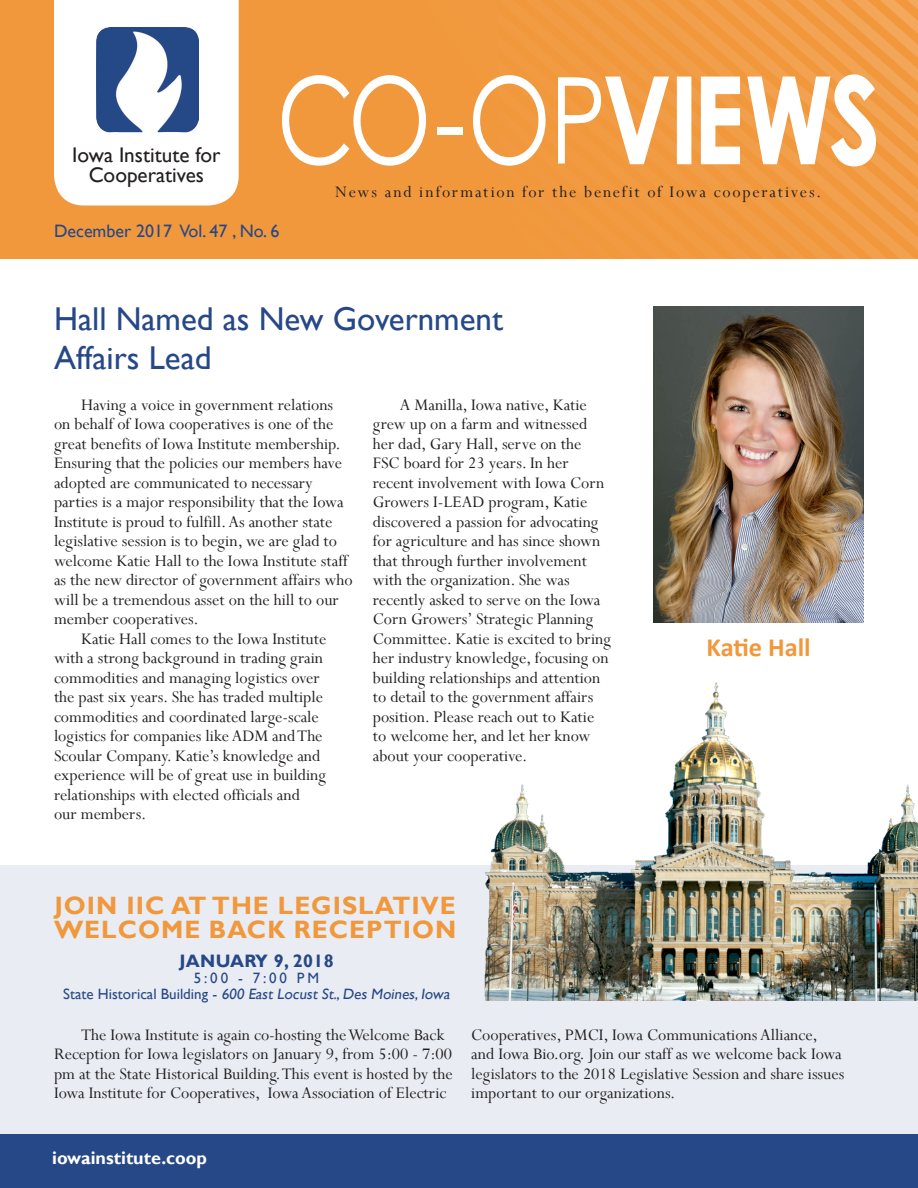
<style>
.page{position:relative;width:918px;height:1188px;background:#fff}
.page>*{position:absolute;margin:0;border:0;box-sizing:border-box;transform-origin:0 0}
.t1{font:120px "Century Gothic";color:#fff;scale:.8 1}
.t2{font:33px/39px "Gill Sans";color:#274887}
.t3{font:700 26.4px "Calibri";color:#f1983d}
.t4{font:700 25.2px/24px "Gill Sans";letter-spacing:.04em;color:#f1983d}
.t5{font:21.15px "Gill Sans";color:#231f20}
.Paragraph_Style_1{font:18px/19.5px "Perpetua";color:#231f20}
.Paragraph_Style_1-2{font:18px "Perpetua";letter-spacing:.095em;color:#231f20}
.t6{font:18px "Gill Sans";color:#274887}
.t7{font:700 18px "Gill Sans";color:#fff}
.t8{font:700 18px "Gill Sans";letter-spacing:.02em;color:#274887}
.t9{font:15px/16.2px "Gill Sans";color:#274887;text-align:center}
.s1{font-weight:700}
</style>
<div class="page">
<div style="left:0;top:0;width:918px;height:258px;background:#f1983d"></div>
<img style="left:618px;top:0;width:300px;height:258px">
<div style="left:0;top:865px;width:918px;height:269px;background:#e9edf3"></div>
<div style="left:54px;top:0;width:185px;height:206px;background:#fff"></div>
<img style="left:96px;top:28px;width:103px;height:105px">
<div style="left:0;top:1134px;width:918px;height:54px;background:#274887"></div>
<svg style="left:605px;top:76px;width:65px;height:89px"></svg>
<div style="left:677px;top:77px;width:14px;height:87px;border:2px solid #fff"></div>
<svg style="left:700px;top:74px;width:177px;height:93px"></svg>
<img style="left:653px;top:307px;width:211px;height:316px">
<img style="left:435px;top:682px;width:483px;height:318px">
<p class="t5" style="left:72px;top:143px;width:150px">Iowa Institute for</p>
<p class="t5" style="left:89px;top:163px;width:117px">Cooperatives</p>
<p class="t1" style="left:277px;top:36px;width:756px">CO-OP<span class="s1">VIEWS</span></p>
<p class="Paragraph_Style_1-2" style="left:335px;top:180px;width:488px">News and information for the benefit of Iowa cooperatives.</p>
<p class="t6" style="left:54px;top:221px;width:227px">December 2017 Vol. 47 , No. 6</p>
<p class="t2" style="left:54px;top:300px;width:451px">Hall Named as New Government<br>Affairs Lead</p>
<p class="Paragraph_Style_1" style="left:54px;top:395px;width:300px;text-indent:27px">Having a voice in government relations on behalf of Iowa cooperatives is one of the great benefits of Iowa Institute membership.<br>Ensuring that the policies our members have adopted are communicated to necessary parties is a major responsibility that the Iowa Institute is proud to fulfill. As another state legislative session is to begin, we are glad to welcome Katie Hall to the Iowa Institute staff as the new director of government affairs who will be a tremendous asset on the hill to our member cooperatives.</p>
<p class="Paragraph_Style_1" style="left:54px;top:629px;width:274px;text-indent:27px">Katie Hall comes to the Iowa Institute with a strong background in trading grain commodities and managing logistics over the past six years. She has traded multiple commodities and coordinated large-scale logistics for companies like ADM and The Scoular Company. Katie’s knowledge and experience will be of great use in building relationships with elected officials and our members.</p>
<p class="Paragraph_Style_1" style="left:373px;top:395px;width:240px;text-indent:27px">A Manilla, Iowa native, Katie grew up on a farm and witnessed her dad, Gary Hall, serve on the<br>FSC board for 23 years. In her recent involvement with Iowa Corn<br>Growers I-LEAD program, Katie discovered a passion for advocating for agriculture and has since shown that through further involvement with the organization. She was recently asked to serve on the Iowa<br>Corn Growers’ Strategic Planning<br>Committee. Katie is excited to bring her industry knowledge, focusing on building relationships and attention to detail to the government affairs position. Please reach out to Katie to welcome her, and let her know about your cooperative.</p>
<p class="t4" style="left:54px;top:894px;width:404px">JOIN IIC AT THE LEGISLATIVE<br>WELCOME BACK RECEPTION</p>
<p class="t8" style="left:179px;top:950px;width:156px">JANUARY 9, 2018</p>
<p class="t9" style="left:63px;top:971px;width:391px">5:00 - 7:00 PM<br>State H i sto ri c a l B u i l d i n g - 600 East Locust St.,Des Moines,Iowa</p>
<p class="t3" style="left:707px;top:631px;width:106px">Katie Hall</p>
<p class="Paragraph_Style_1" style="left:54px;top:1025px;width:400px;text-indent:27px">The Iowa Institute is again co-hosting the Welcome Back Reception for Iowa legislators on January 9, from 5:00 - 7:00 pm at the State Historical Building. This event is hosted by the Iowa Institute for Cooperatives, Iowa Association of Electric</p>
<p class="Paragraph_Style_1" style="left:471px;top:1025px;width:375px">Cooperatives, PMCI, Iowa Communications Alliance, and Iowa Bio.org. Join our staff as we welcome back Iowa legislators to the 2018 Legislative Session and share issues important to our organizations.</p>
<p class="t7" style="left:52px;top:1148px;width:156px">iowainstitute.coop</p>
</div>
